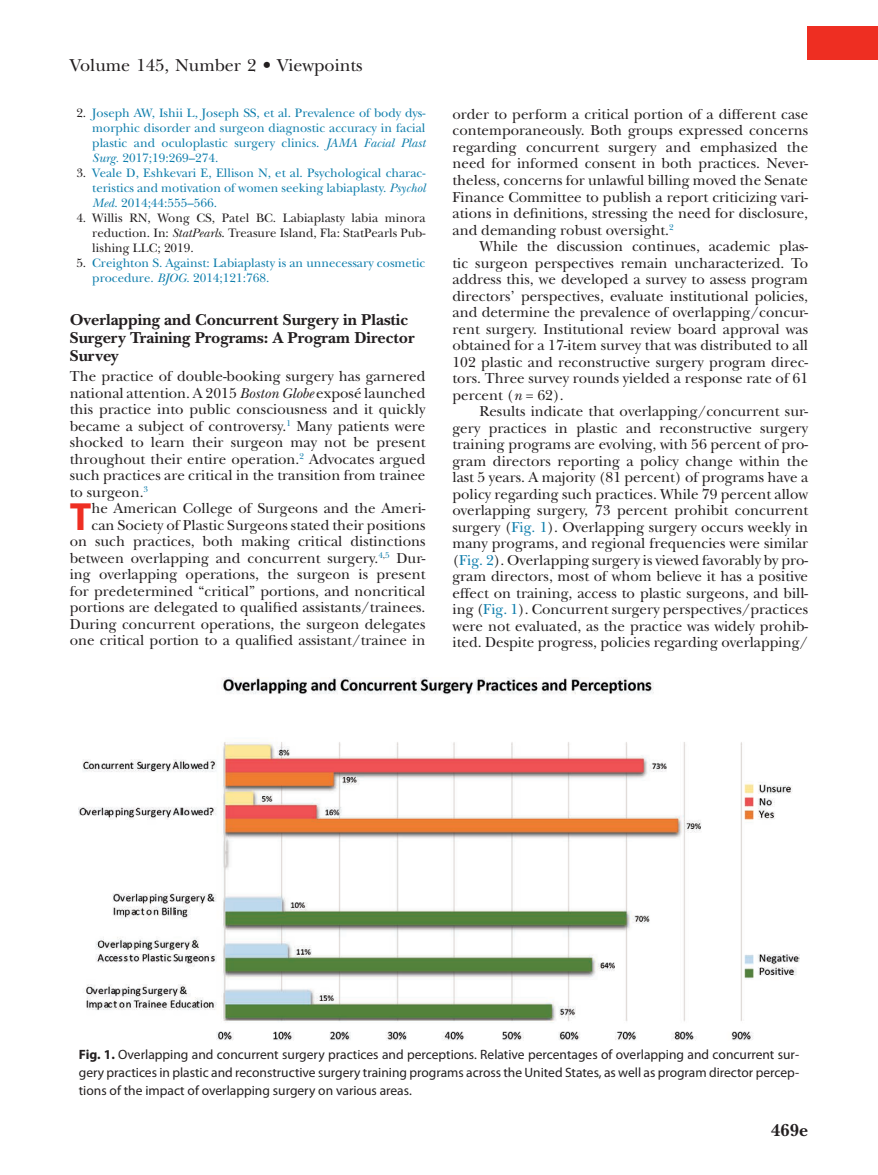
<style>
.page{position:relative;width:878px;height:1175px;background:#fff}
.page>*{position:absolute;margin:0;border:0;box-sizing:border-box;transform-origin:0 0}
.t1{font:700 39.45px "Myriad Pro";color:#ee2e22}
.t2{font:18px "New Baskerville";color:#231f20}
.t3{font:700 18px "New Baskerville";color:#231f20}
.t4{font:700 16.5px/18px "New Baskerville";color:#231f20}
.t5{font:15px/16.5px "New Baskerville";color:#231f20;text-align:justify}
.t6{font:13.5px/18px "Myriad Pro";color:#231f20;text-align:justify}
.t7{font:12.75px/15px "New Baskerville";color:#0f7eac;text-align:justify}
.t8{font:12.75px/15px "New Baskerville";color:#231f20;text-align:justify}
.s1{color:#231f20}
.s2{font-style:italic}
.s3{color:#0f7eac}
.s4{font-weight:700}
</style>
<div class="page">
<div style="left:807px;top:26px;width:71px;height:33px;background:#ee2e22"></div>
<img style="left:79px;top:677px;width:720px;height:363px">
<p class="t2" style="left:70px;top:54px;width:294px">Volume 145, Number 2 • Viewpoints</p>
<p class="t7" style="left:92px;top:106px;width:335px;text-indent:-16px"><span class="s1">2.</span> Joseph AW, Ishii L, Joseph SS, et al. Prevalence of body dys&shy;morphic disorder and surgeon diagnostic accuracy in facial plastic and oculoplastic surgery clinics. <span class="s2">JAMA Facial Plast Surg.</span> 2017;19:269–274.</p>
<p class="t7" style="left:92px;top:166px;width:334px;text-indent:-16px"><span class="s1">3.</span> Veale D, Eshkevari E, Ellison N, et al. Psychological charac&shy;teristics and motivation of women seeking labiaplasty. <span class="s2">Psychol Med.</span> 2014;44:555–566.</p>
<p class="t8" style="left:92px;top:211px;width:335px;text-indent:-16px">4. Willis RN, Wong CS, Patel BC. Labiaplasty labia minora reduction. In: <span class="s2">StatPearls</span>. Treasure Island, Fla: StatPearls Pub&shy;lishing LLC; 2019.</p>
<p class="t7" style="left:92px;top:256px;width:334px;text-indent:-16px"><span class="s1">5.</span> Creighton S. Against: Labiaplasty is an unnecessary cosmetic procedure. <span class="s2">BJOG.</span> 2014;121:768.</p>
<p class="t4" style="left:70px;top:311px;width:346px">Overlapping and Concurrent Surgery in Plastic<br>Surgery Training Programs: A Program Director<br>Survey</p>
<p class="t5" style="left:70px;top:368px;width:357px">The practice of double-booking surgery has garnered national attention. A 2015 <span class="s2">Boston Globe</span> exposé launched this practice into public consciousness and it quickly became a subject of controversy.<sup>1</sup> Many patients were shocked to learn their surgeon may not be present throughout their entire operation.<sup>2</sup> Advocates argued such practices are critical in the transition from trainee to surgeon.<sup>3</sup></p>
<h1 class="t1" style="left:70px;top:491px;width:23px">T</h1>
<p class="t5" style="left:70px;top:500px;width:357px;text-align:right">he American College of Surgeons and the Ameri&shy;can Society of Plastic Surgeons stated their positions<br>on such practices, both making critical distinctions between overlapping and concurrent surgery.<sup>4</sup><sup>,</sup><sup>5</sup> Dur&shy;ing overlapping operations, the surgeon is present for predetermined “critical” portions, and noncritical portions are delegated to qualified assistants/trainees.<br>During concurrent operations, the surgeon delegates one critical portion to a qualified assistant/trainee in</p>
<p class="t5" style="left:452px;top:106px;width:357px">order to perform a critical portion of a different case contemporaneously. Both groups expressed concerns regarding concurrent surgery and emphasized the need for informed consent in both practices. Never&shy;theless, concerns for unlawful billing moved the Senate Finance Committee to publish a report criticizing vari&shy;ations in definitions, stressing the need for disclosure, and demanding robust oversight.<sup>2</sup></p>
<p class="t5" style="left:452px;top:238px;width:357px;text-indent:27px">While the discussion continues, academic plas&shy;tic surgeon perspectives remain uncharacterized. To address this, we developed a survey to assess program directors’ perspectives, evaluate institutional policies, and determine the prevalence of overlapping/concur&shy;rent surgery. Institutional review board approval was obtained for a 17-item survey that was distributed to all 102 plastic and reconstructive surgery program direc&shy;tors. Three survey rounds yielded a response rate of 61 percent (<span class="s2">n</span> = 62).</p>
<p class="t5" style="left:452px;top:403px;width:357px;text-indent:27px">Results indicate that overlapping/concurrent sur&shy;gery practices in plastic and reconstructive surgery training programs are evolving, with 56 percent of pro&shy;gram directors reporting a policy change within the last 5 years. A majority (81 percent) of programs have a policy regarding such practices. While 79 percent allow overlapping surgery, 73 percent prohibit concurrent surgery (<span class="s3">Fig. 1</span>). Overlapping surgery occurs weekly in many programs, and regional frequencies were similar (<span class="s3">Fig. 2</span>). Overlapping surgery is viewed favorably by pro&shy;gram directors, most of whom believe it has a positive effect on training, access to plastic surgeons, and bill&shy;ing (<span class="s3">Fig. 1</span>). Concurrent surgery perspectives/practices were not evaluated, as the practice was widely prohib&shy;ited. Despite progress, policies regarding overlapping/</p>
<p class="t6" style="left:79px;top:1045px;width:721px"><span class="s4">Fig. 1.</span> Overlapping and concurrent surgery practices and perceptions. Relative percentages of overlapping and concurrent sur&shy;gery practices in plastic and reconstructive surgery training programs across the United States, as well as program director percep&shy;tions of the impact of overlapping surgery on various areas.</p>
<p class="t3" style="left:771px;top:1119px;width:39px">469e</p>
</div>
